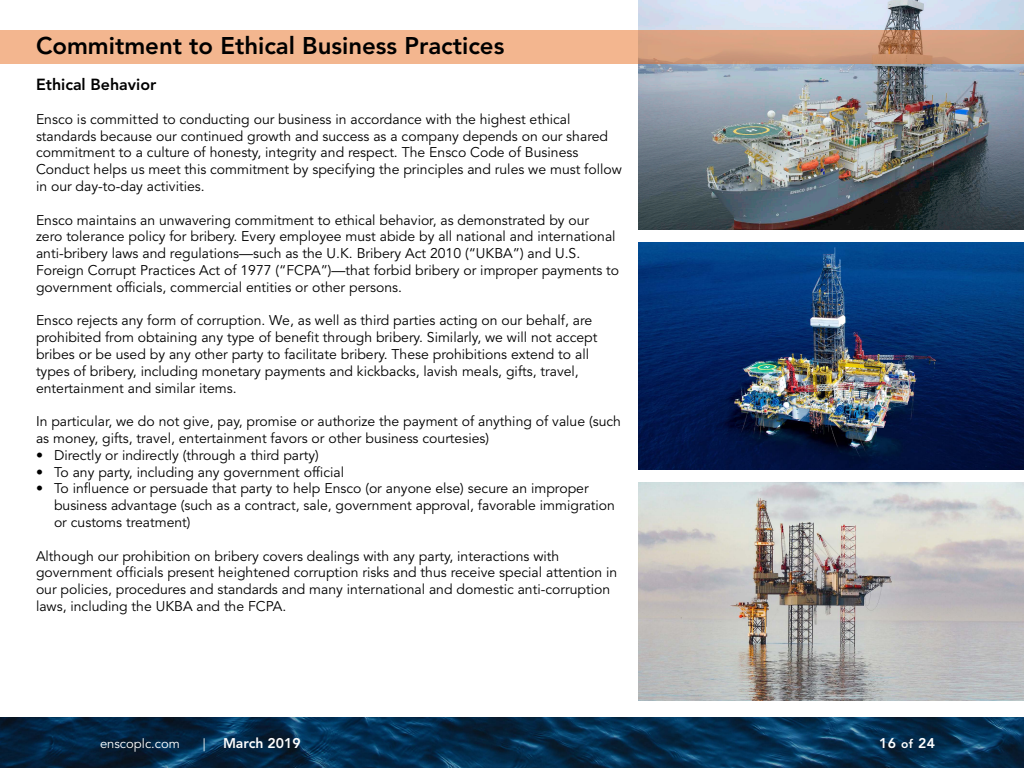
<style>
.page{position:relative;width:1024px;height:768px;background:#fff}
.page>*{position:absolute;margin:0;border:0;box-sizing:border-box;transform-origin:0 0}
.t1{font:800 24px "Avenir LT Std";color:#000}
.t2{font:800 16px "Avenir LT Std";color:#000}
.t3{font:14px/16.8px "Avenir LT Std";color:#000}
.t4{font:800 14px "Avenir LT Std";color:#fff}
.t5{font:13px "Avenir LT Std";color:#fff}
.s1{font-weight:400;font-size:13px}
.s2{font-size:12px}
</style>
<div class="page">
<img style="left:0;top:717px;width:1024px;height:51px">
<img style="left:638px;top:0;width:386px;height:230px">
<img style="left:638px;top:242px;width:386px;height:228px">
<img style="left:638px;top:482px;width:386px;height:218px">
<svg style="left:0;top:30px;width:1024px;height:34px;fill:#f3b68f"></svg>
<p class="t1" style="left:36px;top:32px;width:470px">Commitment to Ethical Business Practices</p>
<p class="t2" style="left:36px;top:75px;width:122px">Ethical Behavior</p>
<p class="t3" style="left:36px;top:111px;width:587px">Ensco is committed to conducting our business in accordance with the highest ethical standards because our continued growth and success as a company depends on our shared commitment to a culture of honesty, integrity and respect. The Ensco Code of Business Conduct helps us meet this commitment by specifying the principles and rules we must follow in our day-to-day activities.</p>
<p class="t3" style="left:36px;top:212px;width:585px">Ensco maintains an unwavering commitment to ethical behavior, as demonstrated by our<br>zero tolerance policy for bribery. Every employee must abide by all national and international anti-bribery laws and regulations—such as the U.K. Bribery Act 2010 (“UKBA”) and U.S.<br>Foreign Corrupt Practices Act of 1977 (“FCPA”)—that forbid bribery or improper payments to government officials, commercial entities or other persons.</p>
<p class="t3" style="left:36px;top:313px;width:563px">Ensco rejects any form of corruption. We, as well as third parties acting on our behalf, are prohibited from obtaining any type of benefit through bribery. Similarly, we will not accept bribes or be used by any other party to facilitate bribery. These prohibitions extend to all types of bribery, including monetary payments and kickbacks, lavish meals, gifts, travel, entertainment and similar items.</p>
<p class="t3" style="left:36px;top:413px;width:587px">In particular, we do not give, pay, promise or authorize the payment of anything of value (such as money, gifts, travel, entertainment favors or other business courtesies)</p>
<p class="t3" style="left:36px;top:447px;width:284px">• Directly or indirectly (through a third party)</p>
<p class="t3" style="left:36px;top:464px;width:310px">• To any party, including any government official</p>
<p class="t3" style="left:54px;top:481px;width:563px;text-indent:-18px">• To influence or persuade that party to help Ensco (or anyone else) secure an improper business advantage (such as a contract, sale, government approval, favorable immigration or customs treatment)</p>
<p class="t3" style="left:36px;top:548px;width:583px">Although our prohibition on bribery covers dealings with any party, interactions with government officials present heightened corruption risks and thus receive special attention in our policies, procedures and standards and many international and domestic anti-corruption laws, including the UKBA and the FCPA.</p>
<p class="t5" style="left:100px;top:736px;width:81px">enscoplc.com</p>
<p class="t4" style="left:203px;top:734px;width:99px"><span class="s1">|</span> March 2019</p>
<p class="t4" style="left:879px;top:735px;width:58px">16 <span class="s2">of</span> 24</p>
</div>
